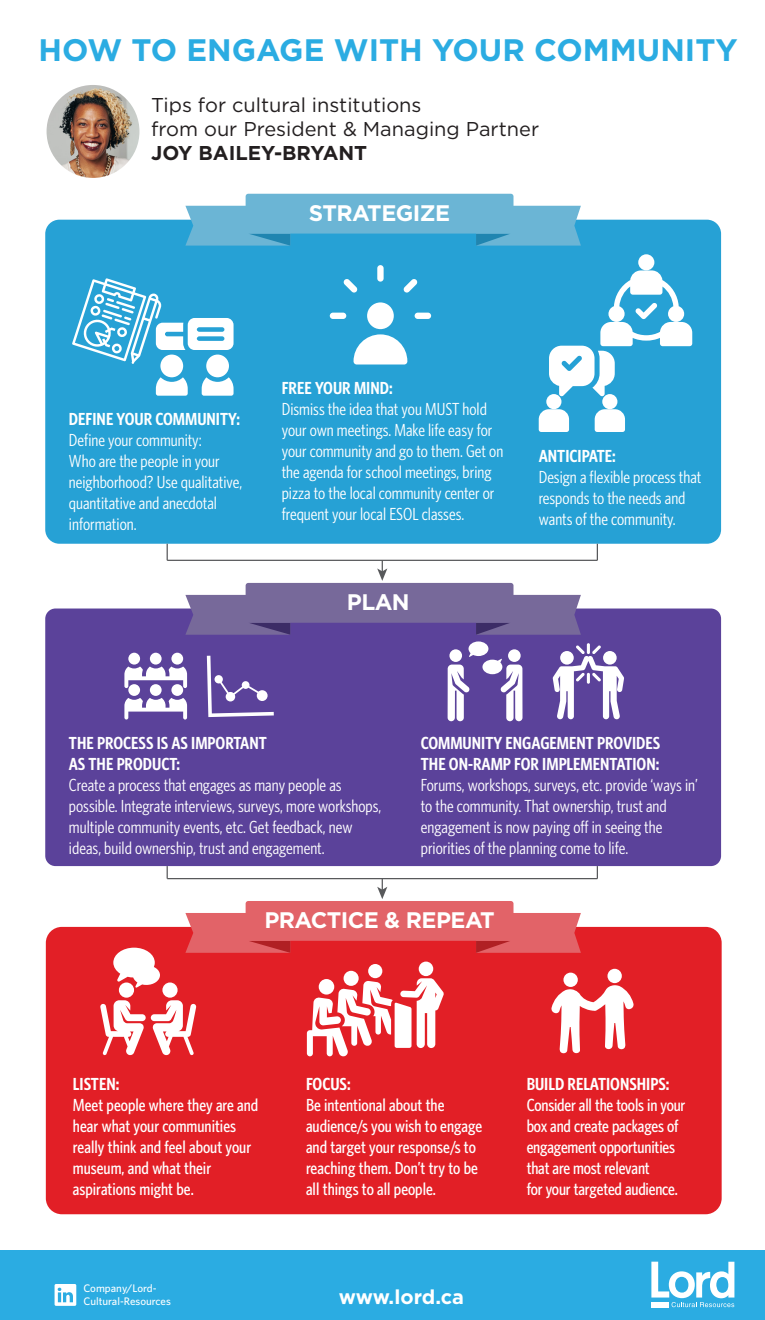
<style>
.page{position:relative;width:765px;height:1320px;background:#fff}
.page>*{position:absolute;margin:0;border:0;box-sizing:border-box;transform-origin:0 0}
.t1{font:700 31.12px "Gotham HTF";color:#2bace2}
.t2{font:700 22.5px "Gotham HTF";letter-spacing:-.025em;color:#fff}
.t3{font:20px/24px "Gotham HTF";color:#231f20}
.t4{font:700 20px "Gotham HTF";color:#231f20}
.t5{font:700 20px "Gotham HTF";letter-spacing:-.005em;color:#fff}
.t6{font:condensed 17.5px/21px "Whitney HTF";color:#fff}
.t7{font:500 condensed 17.5px/21px "Whitney HTF";color:#fff}
.t8{font:600 condensed 17.5px/21px "Whitney HTF";color:#fff}
.t9{font:500 11px/13.1px "Whitney HTF";color:#fff}
</style>
<div class="page">
<div style="left:46px;top:927px;width:676px;height:287px;background:#e21f26;border-radius:16px"></div>
<div style="left:45px;top:220px;width:676px;height:324px;background:#26a1d5;border-radius:14px"></div>
<div style="left:45px;top:608px;width:676px;height:258px;background:#5b429a;border-radius:10px"></div>
<svg style="left:185px;top:595px;width:105px;height:40px;background:#726497"></svg>
<svg style="left:476px;top:595px;width:105px;height:40px;background:#736597"></svg>
<div style="left:246px;top:583px;width:268px;height:40px;background:#77699a;border-radius:3px"></div>
<svg style="left:185px;top:206px;width:105px;height:40px;background:#63b1d2"></svg>
<svg style="left:476px;top:206px;width:105px;height:40px;background:#64b1d3"></svg>
<div style="left:246px;top:194px;width:268px;height:40px;background:#6bb5d5;border-radius:3px"></div>
<div style="left:368px;top:964px;width:14px;height:14px;background:#fff;border-radius:50%"></div>
<div style="left:344px;top:971px;width:15px;height:15px;background:#fff;border-radius:50%"></div>
<div style="left:419px;top:961px;width:14px;height:15px;background:#fff;border-radius:50%"></div>
<svg style="left:307px;top:978px;width:137px;height:79px"></svg>
<svg style="left:377px;top:561px;width:10px;height:20px"></svg>
<svg style="left:167px;top:544px;width:1px;height:16px"></svg>
<svg style="left:597px;top:544px;width:1px;height:16px"></svg>
<hr style="left:167px;top:560px;width:430px;height:1px;background:#58595b">
<svg style="left:377px;top:879px;width:10px;height:20px"></svg>
<svg style="left:167px;top:866px;width:1px;height:12px"></svg>
<svg style="left:597px;top:866px;width:1px;height:12px"></svg>
<hr style="left:167px;top:878px;width:430px;height:1px;background:#58595b">
<div style="left:206px;top:354px;width:23px;height:23px;background:#fff;border-radius:50%"></div>
<div style="left:160px;top:354px;width:23px;height:23px;background:#fff;border-radius:50%"></div>
<svg style="left:202px;top:377px;width:32px;height:19px"></svg>
<svg style="left:156px;top:377px;width:32px;height:19px"></svg>
<svg style="left:72px;top:278px;width:162px;height:86px"></svg>
<svg style="left:448px;top:641px;width:75px;height:80px"></svg>
<div style="left:0;top:1250px;width:765px;height:70px;background:#2bace2"></div>
<svg style="left:651px;top:1261px;width:83px;height:46px"></svg>
<div style="left:162px;top:982px;width:16px;height:15px;background:#fff;border-radius:50%"></div>
<svg style="left:100px;top:1000px;width:96px;height:55px"></svg>
<div style="left:119px;top:982px;width:15px;height:15px;background:#fff;border-radius:50%"></div>
<svg style="left:113px;top:947px;width:47px;height:40px"></svg>
<svg style="left:185px;top:913px;width:105px;height:40px;background:#de5c61"></svg>
<svg style="left:476px;top:913px;width:105px;height:40px;background:#df5d62"></svg>
<div style="left:246px;top:901px;width:268px;height:40px;background:#e26368;border-radius:3px"></div>
<div style="left:150px;top:653px;width:12px;height:11px;background:#fff;border-radius:50%"></div>
<div style="left:171px;top:653px;width:12px;height:11px;background:#fff;border-radius:50%"></div>
<div style="left:128px;top:653px;width:12px;height:11px;background:#fff;border-radius:50%"></div>
<svg style="left:124px;top:666px;width:63px;height:22px"></svg>
<div style="left:150px;top:684px;width:12px;height:12px;background:#fff;border-radius:50%"></div>
<div style="left:171px;top:684px;width:12px;height:12px;background:#fff;border-radius:50%"></div>
<div style="left:128px;top:684px;width:12px;height:12px;background:#fff;border-radius:50%"></div>
<svg style="left:124px;top:698px;width:63px;height:21px"></svg>
<svg style="left:207px;top:656px;width:67px;height:61px"></svg>
<svg style="left:55px;top:1284px;width:22px;height:22px"></svg>
<svg style="left:553px;top:643px;width:71px;height:76px"></svg>
<div style="left:560px;top:651px;width:14px;height:13px;background:#fff;border-radius:50%"></div>
<svg style="left:354px;top:334px;width:53px;height:30px"></svg>
<div style="left:367px;top:302px;width:27px;height:27px;background:#fff;border-radius:50%"></div>
<div style="left:377px;top:265px;width:7px;height:17px;background:#fff;border-radius:3px"></div>
<div style="left:330px;top:313px;width:16px;height:6px;background:#fff;border-radius:3px"></div>
<div style="left:415px;top:313px;width:16px;height:6px;background:#fff;border-radius:3px"></div>
<svg style="left:343px;top:279px;width:15px;height:13px"></svg>
<svg style="left:403px;top:279px;width:15px;height:13px"></svg>
<div style="left:638px;top:254px;width:16px;height:16px;background:#fff;border-radius:50%"></div>
<div style="left:546px;top:394px;width:15px;height:15px;background:#fff;border-radius:50%"></div>
<svg style="left:539px;top:409px;width:30px;height:23px"></svg>
<div style="left:602px;top:394px;width:15px;height:15px;background:#fff;border-radius:50%"></div>
<svg style="left:595px;top:409px;width:30px;height:23px"></svg>
<svg style="left:549px;top:270px;width:143px;height:127px"></svg>
<div style="left:607px;top:969px;width:15px;height:14px;background:#fff;border-radius:50%"></div>
<div style="left:563px;top:972px;width:15px;height:15px;background:#fff;border-radius:50%"></div>
<svg style="left:551px;top:985px;width:83px;height:68px"></svg>
<img style="left:47px;top:85px;width:92px;height:93px;border-radius:46px">
<h1 class="t1" style="left:39px;top:32px;width:701px">HOW TO ENGAGE WITH YOUR COMMUNITY</h1>
<p class="t3" style="left:151px;top:93px;width:389px">Tips for cultural institutions<br>from our President &amp; Managing Partner</p>
<p class="t4" style="left:151px;top:142px;width:218px">JOY BAILEY-BRYANT</p>
<p class="t2" style="left:309px;top:200px;width:143px">STRATEGIZE</p>
<p class="t8" style="left:69px;top:408px;width:172px">DEFINE YOUR COMMUNITY:</p>
<p class="t6" style="left:69px;top:429px;width:175px">Define your community:<br>Who are the people in your neighborhood? Use qualitative, quantitative and anecdotal information.</p>
<p class="t8" style="left:282px;top:377px;width:112px">FREE YOUR MIND:</p>
<p class="t6" style="left:282px;top:399px;width:223px">Dismiss the idea that you MUST hold your own meetings. Make life easy for your community and go to them. Get on the agenda for school meetings, bring pizza to the local community center or frequent your local ESOL classes.</p>
<p class="t2" style="left:347px;top:589px;width:64px">PLAN</p>
<p class="t8" style="left:539px;top:445px;width:79px">ANTICIPATE:</p>
<p class="t6" style="left:539px;top:466px;width:164px">Design a flexible process that responds to the needs and wants of the community.</p>
<p class="t8" style="left:69px;top:732px;width:199px">THE PROCESS IS AS IMPORTANT<br>AS THE PRODUCT:</p>
<p class="t6" style="left:69px;top:774px;width:314px">Create a process that engages as many people as possible. Integrate interviews, surveys, more workshops, multiple community events, etc. Get feedback, new ideas, build ownership, trust and engagement.</p>
<p class="t8" style="left:421px;top:732px;width:241px">COMMUNITY ENGAGEMENT PROVIDES<br>THE ON-RAMP FOR IMPLEMENTATION:</p>
<p class="t6" style="left:421px;top:774px;width:278px">Forums, workshops, surveys, etc. provide ‘ways in’ to the community. That ownership, trust and engagement is now paying off in seeing the priorities of the planning come to life.</p>
<p class="t2" style="left:264px;top:907px;width:232px">PRACTICE &amp; REPEAT</p>
<p class="t8" style="left:73px;top:1073px;width:48px">LISTEN:</p>
<p class="t7" style="left:73px;top:1094px;width:187px">Meet people where they are and hear what your communities really think and feel about your museum, and what their aspirations might be.</p>
<p class="t8" style="left:306px;top:1073px;width:46px">FOCUS:</p>
<p class="t7" style="left:306px;top:1094px;width:178px">Be intentional about the audience/s you wish to engage and target your response/s to reaching them. Don’t try to be all things to all people.</p>
<p class="t9" style="left:83px;top:1281px;width:89px">Company/Lord-<br>Cultural-Resources</p>
<p class="t5" style="left:339px;top:1285px;width:127px">www.lord.ca</p>
<p class="t8" style="left:527px;top:1073px;width:144px">BUILD RELATIONSHIPS:</p>
<p class="t7" style="left:527px;top:1094px;width:160px">Consider all the tools in your box and create packages of engagement opportunities that are most relevant<br>for your targeted audience.</p>
</div>
